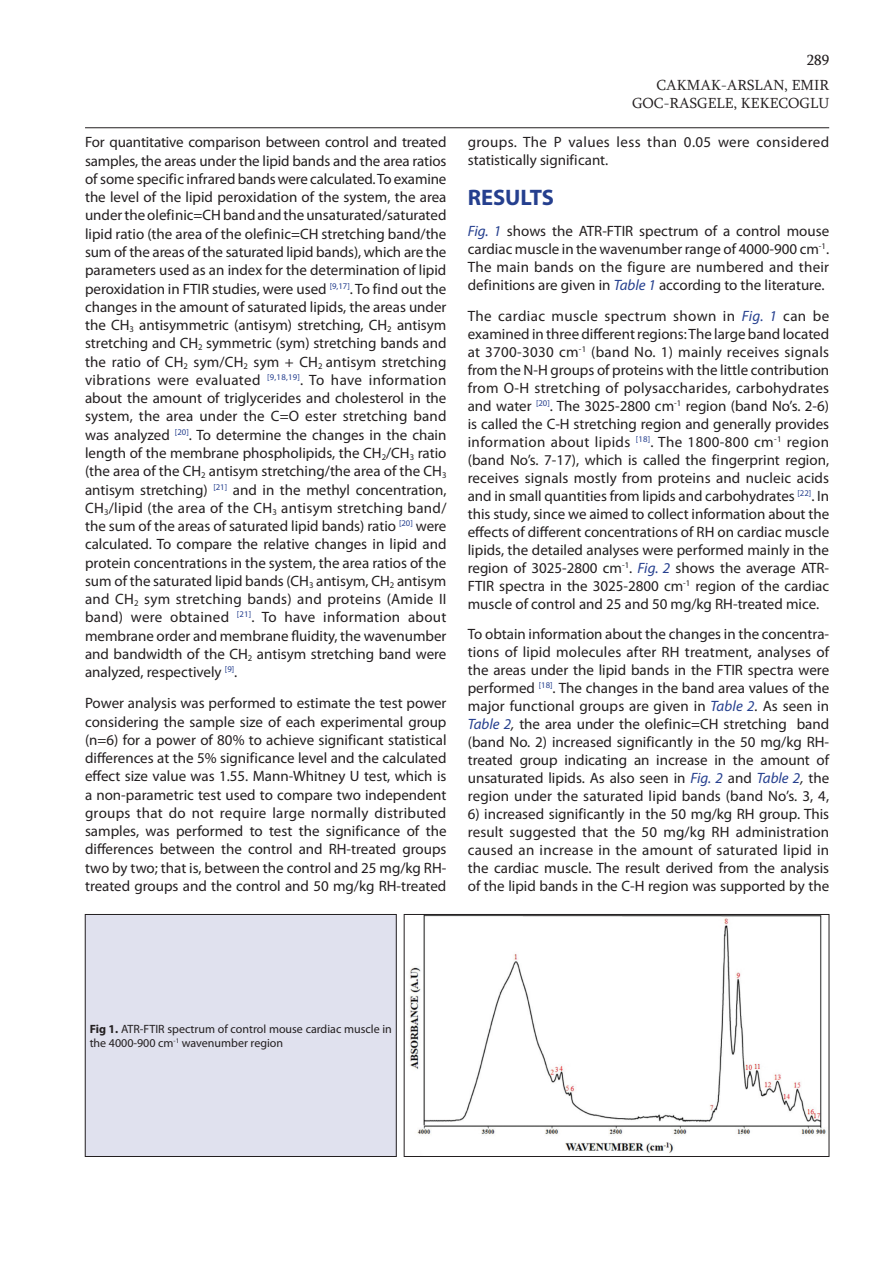
<style>
.page{position:relative;width:893px;height:1263px;background:#fff}
.page>*{position:absolute;margin:0;border:0;box-sizing:border-box;transform-origin:0 0}
.t1{font:700 22.5px "Myriad Pro";color:#253f8e}
.t2{font:15px/18.3px "Myriad Pro";color:#231f20;text-align:justify}
.t3{font:15px/18px "Myriad Pro";letter-spacing:.02em;color:#231f20}
.t4{font:15px/25px "Sylfaen";color:#231f20;text-align:right}
.t5{font:12px/14.4px "Myriad Pro";color:#231f20}
.s1{font-style:italic;color:#253f8e}
.s2{font-style:italic}
.s3{font-weight:700}
</style>
<div class="page">
<hr style="left:85px;top:127px;width:744px;height:1px;background:#231f20">
<img style="left:409px;top:916px;width:417px;height:237px">
<div style="left:404px;top:914px;width:425px;height:243px;border:1px solid #231f20"></div>
<div style="left:85px;top:914px;width:311px;height:242px;background:#e0e1ee"></div>
<div style="left:85px;top:914px;width:311px;height:243px;border:1px solid #231f20"></div>
<p class="t2" style="left:85px;top:133px;width:363px">For quantitative comparison between control and treated samples, the areas under the lipid bands and the area ratios of some specific infrared bands were calculated. To examine the level of the lipid peroxidation of the system, the area under the olefinic=CH band and the unsaturated/saturated lipid ratio (the area of the olefinic=CH stretching band/the sum of the areas of the saturated lipid bands), which are the parameters used as an index for the determination of lipid peroxidation in FTIR studies, were used <sup>[9,17]</sup>. To find out the changes in the amount of saturated lipids, the areas under the CH<sub>3</sub> antisymmetric (antisym) stretching, CH<sub>2</sub> antisym stretching and CH<sub>2</sub> symmetric (sym) stretching bands and the ratio of CH<sub>2</sub> sym/CH<sub>2</sub> sym + CH<sub>2</sub> antisym stretching vibrations were evaluated <sup>[9,18,19]</sup>. To have information about the amount of triglycerides and cholesterol in the system, the area under the C=O ester stretching band was analyzed <sup>[20]</sup>. To determine the changes in the chain length of the membrane phospholipids, the CH<sub>2</sub>/CH<sub>3</sub> ratio (the area of the CH<sub>2</sub> antisym stretching/the area of the CH<sub>3 </sub>antisym stretching) <sup>[21]</sup> and in the methyl concentration, CH<sub>3</sub>/lipid (the area of the CH<sub>3</sub> antisym stretching band/ the sum of the areas of saturated lipid bands) ratio <sup>[20]</sup> were calculated. To compare the relative changes in lipid and protein concentrations in the system, the area ratios of the sum of the saturated lipid bands (CH<sub>3</sub> antisym, CH<sub>2</sub> antisym and CH<sub>2</sub> sym stretching bands) and proteins (Amide II band) were obtained <sup>[21]</sup>. To have information about membrane order and membrane fluidity, the wavenumber and bandwidth of the CH<sub>2</sub> antisym stretching band were analyzed, respectively <sup>[9]</sup>.</p>
<p class="t2" style="left:85px;top:694px;width:363px">Power analysis was performed to estimate the test power considering the sample size of each experimental group (n=6) for a power of 80% to achieve significant statistical differences at the 5% significance level and the calculated effect size value was 1.55. Mann-Whitney U test, which is a non-parametric test used to compare two independent groups that do not require large normally distributed samples, was performed to test the significance of the differences between the control and RH-treated groups two by two; that is, between the control and 25 mg/kg RH&shy;treated groups and the control and 50 mg/kg RH-treated</p>
<p class="t4" style="left:657px;top:47px;width:174px">289<br>CAKMAK-ARSLAN, EMIR</p>
<p class="t4" style="left:632px;top:90px;width:199px">GOC-RASGELE, KEKECOGLU</p>
<p class="t3" style="left:468px;top:133px;width:363px">groups. The P values less than 0.05 were considered statistically significant.</p>
<h1 class="t1" style="left:468px;top:185px;width:88px">RESULTS</h1>
<p class="t2" style="left:468px;top:222px;width:363px"><span class="s1">Fig. 1</span> shows the ATR-FTIR spectrum of a control mouse cardiac muscle in the wavenumber range of 4000-900 cm<sup>-1</sup>.<br>The main bands on the figure are numbered and their definitions are given in <span class="s1">Table 1</span> according to the literature.</p>
<p class="t2" style="left:468px;top:306px;width:363px">The cardiac muscle spectrum shown in <span class="s1">Fig. 1</span> can be examined in three different regions: The large band located at 3700-3030 cm<sup>-1</sup> (band No. 1) mainly receives signals from the N-H groups of proteins with the little contribution from O-H stretching of polysaccharides, carbohydrates and water <sup>[20]</sup>. The 3025-2800 cm<sup>-1</sup> region (band No’s. 2-6) is called the C-H stretching region and generally provides information about lipids <sup>[18]</sup>. The 1800-800 cm<sup>-1</sup> region (band No’s. 7-17), which is called the fingerprint region, receives signals mostly from proteins and nucleic acids and in small quantities from lipids and carbohydrates <sup>[22]</sup>. In this study, since we aimed to collect information about the effects of different concentrations of RH on cardiac muscle lipids, the detailed analyses were performed mainly in the region of 3025-2800 cm<sup>-1</sup>. <span class="s1">Fig. 2</span> shows the average ATR-FTIR spectra in the 3025-2800 cm<sup>-1</sup> region of the cardiac muscle of control and 25 and 50 mg/kg RH-treated mice.</p>
<p class="t2" style="left:468px;top:625px;width:363px">To obtain information about the changes in the concentra&shy;tions of lipid molecules after RH treatment, analyses of the areas under the lipid bands in the FTIR spectra were performed <sup>[18]</sup>. The changes in the band area values of the major functional groups are given in <span class="s1">Table 2</span><span class="s2">.</span> As seen in <span class="s1">Table 2</span><span class="s2">,</span> the area under the olefinic=CH stretching band (band No. 2) increased significantly in the 50 mg/kg RH&shy;treated group indicating an increase in the amount of unsaturated lipids. As also seen in <span class="s1">Fig. 2</span> and <span class="s1">Table 2</span><span class="s2">,</span> the region under the saturated lipid bands (band No’s. 3, 4,</p>
<p class="t2" style="left:468px;top:805px;width:363px">6) increased significantly in the 50 mg/kg RH group. This result suggested that the 50 mg/kg RH administration caused an increase in the amount of saturated lipid in the cardiac muscle. The result derived from the analysis of the lipid bands in the C-H region was supported by the</p>
<p class="t5" style="left:90px;top:1021px;width:304px"><span class="s3">Fig 1.</span> ATR-FTIR spectrum of control mouse cardiac muscle in the 4000-900 cm<sup>-1</sup> wavenumber region</p>
</div>
